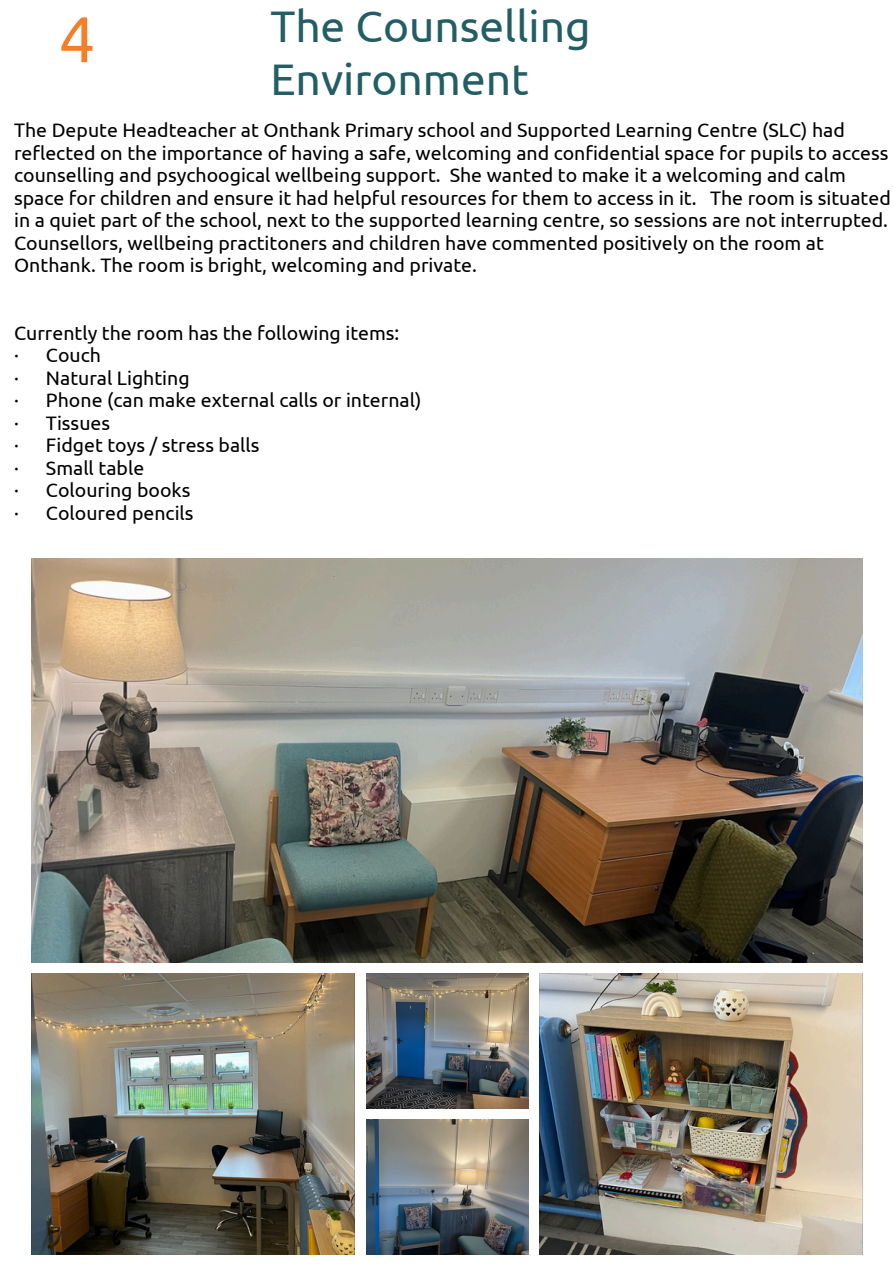
<style>
.page{position:relative;width:894px;height:1264px;background:#fff}
.page>*{position:absolute;margin:0;border:0;box-sizing:border-box;transform-origin:0 0}
.t1{font:64.5px "Ubuntu";color:#f67e28}
.t2{font:44.25px/52.8px "Ubuntu";color:#225e64}
.t3{font:19.5px/22.5px "Ubuntu";color:#000}
</style>
<div class="page">
<img style="left:32px;top:558px;width:830px;height:404px">
<img style="left:32px;top:973px;width:322px;height:281px">
<img style="left:539px;top:973px;width:323px;height:281px">
<img style="left:366px;top:973px;width:162px;height:135px">
<img style="left:366px;top:1119px;width:162px;height:135px">
<p class="t1" style="left:59px;top:2px;width:38px">4</p>
<p class="t2" style="left:270px;top:-1px;width:321px">The Counselling<br>Environment</p>
<p class="t3" style="left:14px;top:119px;width:877px">The Depute Headteacher at Onthank Primary school and Supported Learning Centre (SLC) had reflected on the importance of having a safe, welcoming and confidential space for pupils to access counselling and psychoogical wellbeing support. She wanted to make it a welcoming and calm space for children and ensure it had helpful resources for them to access in it. The room is situated in a quiet part of the school, next to the supported learning centre, so sessions are not interrupted.<br>Counsellors, wellbeing practitoners and children have commented positively on the room at Onthank. The room is bright, welcoming and private.</p>
<h1 class="t3" style="left:14px;top:321px;width:386px">Currently the room has the following items:</h1>
<p class="t3" style="left:14px;top:344px;width:88px">· Couch</p>
<p class="t3" style="left:14px;top:366px;width:177px">· Natural Lighting</p>
<p class="t3" style="left:14px;top:389px;width:408px">· Phone (can make external calls or internal)</p>
<p class="t3" style="left:14px;top:411px;width:97px">· Tissues</p>
<p class="t3" style="left:14px;top:434px;width:247px">· Fidget toys / stress balls</p>
<p class="t3" style="left:14px;top:456px;width:132px">· Small table</p>
<p class="t3" style="left:14px;top:479px;width:178px">· Colouring books</p>
<p class="t3" style="left:14px;top:501px;width:181px">· Coloured pencils</p>
</div>
